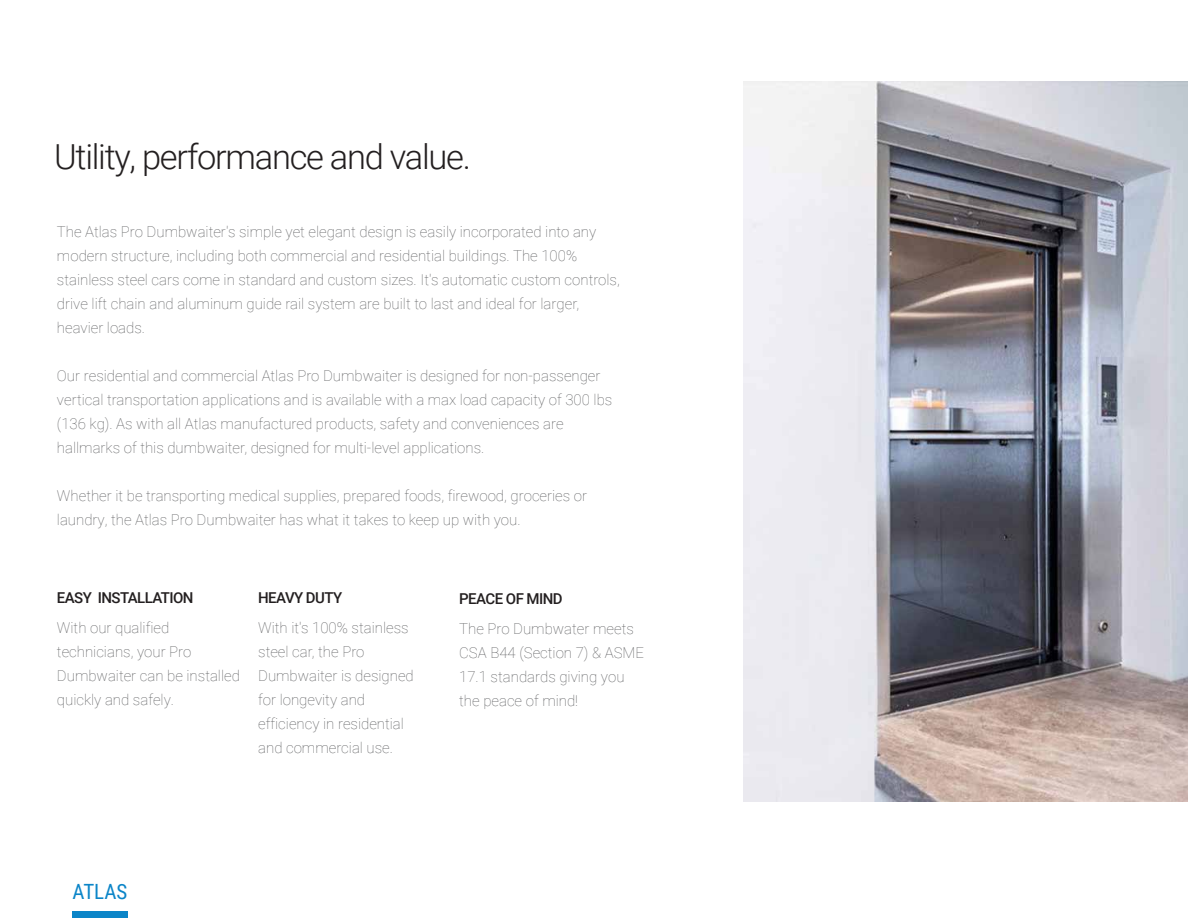
<style>
.page{position:relative;width:1188px;height:918px;background:#fff}
.page>*{position:absolute;margin:0;border:0;box-sizing:border-box;transform-origin:0 0}
.t1{font:300 34.5px "Roboto";letter-spacing:-.035em;color:#231f20}
.t2{font:21px "Roboto Condensed";color:#0b85c8}
.t3{font:100 15px/24px "Roboto";color:#58595b}
.t4{font:500 15px "Roboto";letter-spacing:-.035em;color:#231f20}
</style>
<div class="page">
<div style="left:73px;top:911px;width:55px;height:7px;background:#0b85c8"></div>
<img style="left:743px;top:82px;width:445px;height:719px">
<h1 class="t1" style="left:54px;top:133px;width:418px">Utility, performance and value.</h1>
<p class="t3" style="left:57px;top:219px;width:564px">The Atlas Pro Dumbwaiter's simple yet elegant design is easily incorporated into any modern structure, including both commercial and residential buildings. The 100% stainless steel cars come in standard and custom sizes. It's automatic custom controls, drive lift chain and aluminum guide rail system are built to last and ideal for larger, heavier loads.</p>
<p class="t3" style="left:57px;top:363px;width:557px">Our residential and commercial Atlas Pro Dumbwaiter is designed for non-passenger vertical transportation applications and is available with a max load capacity of 300 lbs (136 kg). As with all Atlas manufactured products, safety and conveniences are hallmarks of this dumbwaiter, designed for multi-level applications.</p>
<p class="t3" style="left:57px;top:483px;width:532px">Whether it be transporting medical supplies, prepared foods, firewood, groceries or laundry, the Atlas Pro Dumbwaiter has what it takes to keep up with you.</p>
<p class="t4" style="left:57px;top:587px;width:138px">EASY INSTALLATION</p>
<p class="t3" style="left:57px;top:615px;width:184px">With our qualified technicians, your Pro<br>Dumbwaiter can be installed quickly and safely.</p>
<p class="t4" style="left:258px;top:587px;width:86px">HEAVY DUTY</p>
<p class="t3" style="left:258px;top:615px;width:157px">With it's 100% stainless steel car, the Pro<br>Dumbwaiter is designed for longevity and efficiency in residential and commercial use.</p>
<p class="t4" style="left:459px;top:588px;width:105px">PEACE OF MIND</p>
<p class="t3" style="left:459px;top:616px;width:186px">The Pro Dumbwater meets<br>CSA B44 (Section 7) &amp; ASME<br>17.1 standards giving you the peace of mind!</p>
<h2 class="t2" style="left:73px;top:877px;width:56px">ATLAS</h2>
</div>
